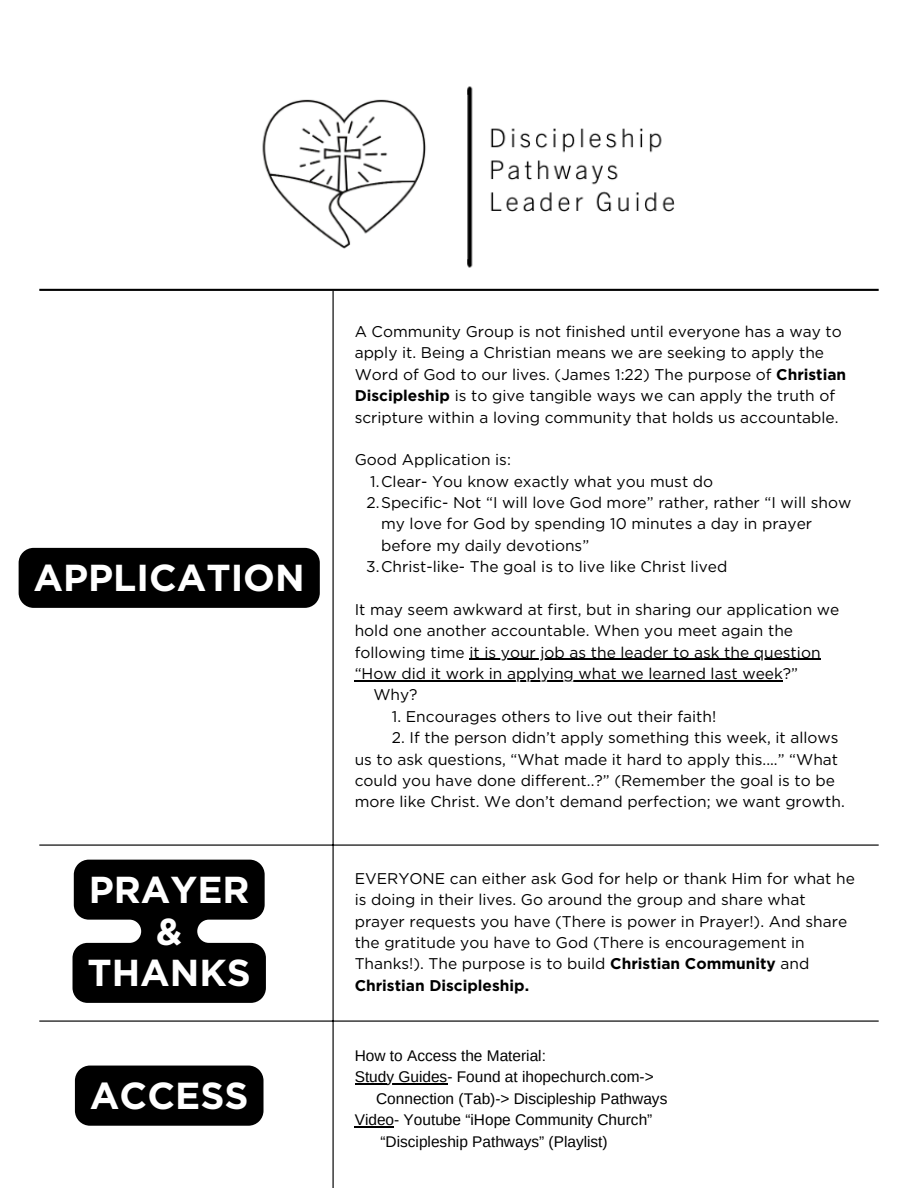
<style>
.page{position:relative;width:918px;height:1188px;background:#fff}
.page>*{position:absolute;margin:0;border:0;box-sizing:border-box;transform-origin:0 0}
.t1{font:700 37.65px "Gotham";color:#fff}
.t2{font:700 37.5px/41.7px "Gotham";color:#fff;text-align:center}
.t3{font:15.45px/21.3px "Gotham";color:#000}
.t4{font:15.45px "Arimo";color:#000}
.s1{font-weight:700}
</style>
<div class="page">
<img style="left:202px;top:86px;width:513px;height:347px">
<hr style="left:469px;top:659px;width:352px;height:1px;background:#000">
<hr style="left:355px;top:680px;width:428px;height:1px;background:#000">
<hr style="left:355px;top:1084px;width:92px;height:1px;background:#000">
<hr style="left:355px;top:1126px;width:39px;height:1px;background:#000">
<hr style="left:333px;top:291px;width:1px;height:897px;background:#000">
<hr style="left:39px;top:844px;width:840px;height:2px;background:#000">
<hr style="left:39px;top:1020px;width:840px;height:2px;background:#000">
<hr style="left:39px;top:1187px;width:840px;height:1px;background:#000">
<hr style="left:39px;top:289px;width:840px;height:2px;background:#000">
<svg style="left:73px;top:860px;width:193px;height:143px;background:#212121"></svg>
<div style="left:19px;top:548px;width:301px;height:60px;background:#000"></div>
<div style="left:75px;top:1066px;width:189px;height:60px;background:#000"></div>
<h1 class="t2" style="left:34px;top:557px;width:273px">APPLICATION</h1>
<h1 class="t2" style="left:88px;top:869px;width:165px">PRAYER &amp;<br>THANKS</h1>
<h1 class="t1" style="left:90px;top:1073px;width:160px">ACCESS</h1>
<p class="t3" style="left:355px;top:321px;width:493px">A Community Group is not finished until everyone has a way to apply it. Being a Christian means we are seeking to apply the Word of God to our lives. (James 1:22) The purpose of <span class="s1">Christian Discipleship</span> is to give tangible ways we can apply the truth of scripture within a loving community that holds us accountable.</p>
<p class="t3" style="left:355px;top:449px;width:158px">Good Application is:</p>
<p class="t3" style="left:370px;top:470px;width:345px">1.Clear- You know exactly what you must do</p>
<p class="t3" style="left:381px;top:492px;width:472px;text-indent:-15px">2.Specific- Not “I will love God more” rather, rather “I will show my love for God by spending 10 minutes a day in prayer before my daily devotions”</p>
<p class="t3" style="left:366px;top:556px;width:363px">3.Christ-like- The goal is to live like Christ lived</p>
<p class="t3" style="left:355px;top:599px;width:486px">It may seem awkward at first, but in sharing our application we hold one another accountable. When you meet again the following time it is your job as the leader to ask the question</p>
<p class="t3" style="left:373px;top:663px;width:426px;text-indent:-19px">“How did it work in applying what we learned last week?”<br>Why?</p>
<p class="t3" style="left:392px;top:706px;width:326px">1. Encourages others to live out their faith!</p>
<p class="t3" style="left:355px;top:727px;width:492px;text-indent:37px">2. If the person didn’t apply something this week, it allows us to ask questions, “What made it hard to apply this....” “What could you have done different..?” (Remember the goal is to be more like Christ. We don’t demand perfection; we want growth.</p>
<p class="t3" style="left:355px;top:868px;width:502px">EVERYONE can either ask God for help or thank Him for what he is doing in their lives. Go around the group and share what prayer requests you have (There is power in Prayer!). And share the gratitude you have to God (There is encouragement in Thanks!). The purpose is to build <span class="s1">Christian Community</span> and <span class="s1">Christian Discipleship.</span></p>
<p class="t4" style="left:355px;top:1047px;width:193px">How to Access the Material:</p>
<p class="t4" style="left:355px;top:1068px;width:300px">Study Guides- Found at ihopechurch.com-&gt;</p>
<p class="t4" style="left:376px;top:1090px;width:293px">Connection (Tab)-&gt; Discipleship Pathways</p>
<p class="t4" style="left:355px;top:1111px;width:299px">Video- Youtube “iHope Community Church”</p>
<p class="t4" style="left:380px;top:1133px;width:229px">“Discipleship Pathways” (Playlist)</p>
</div>
